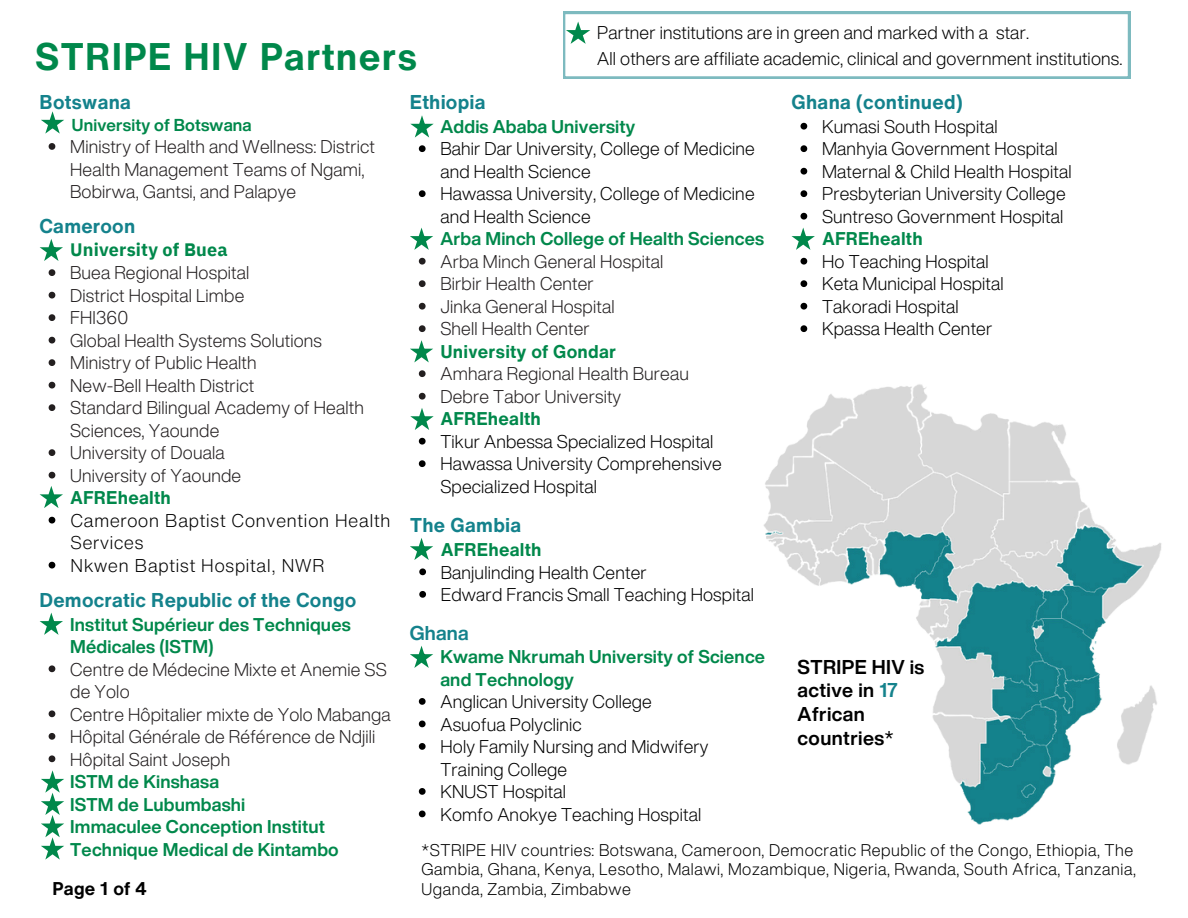
<style>
.page{position:relative;width:1188px;height:918px;background:#fff}
.page>*{position:absolute;margin:0;border:0;box-sizing:border-box;transform-origin:0 0}
.t1{font:700 37.5px "Helvetica Now Text";letter-spacing:.035em;color:#00884b}
.t2{font:700 19.5px "Helvetica Now Text";letter-spacing:.01em;color:#14828c}
.t3{font:700 19.5px/23.7px "Helvetica Now Display";letter-spacing:.02em;color:#000}
.t4{font:700 19.5px "Helvetica Now Display";letter-spacing:.01em;color:#14828c}
.t5{font:300 18px/22.5px "Helvetica Now Display";letter-spacing:.01em;color:#000}
.t6{font:300 18px/22.5px "Helvetica Now Display";letter-spacing:.01em;color:#231f20}
.t7{font:700 18px/22.5px "Helvetica Now Display";letter-spacing:.01em;color:#00884b}
.t8{font:300 18px/22.5px "Helvetica Now Text";letter-spacing:.01em;color:#000}
.t9{font:700 18px "Helvetica Now Text";letter-spacing:.01em;color:#00884b}
.t10{font:700 18px "IBM Plex Sans";letter-spacing:.01em;color:#00884b}
.t11{font:700 18px "Helvetica Now Text";letter-spacing:.01em;color:#000}
.t12{font:700 16.8px "Helvetica Now Display";letter-spacing:.01em;color:#00884b}
.t13{font:300 16.5px/19.2px "Helvetica Now Display";letter-spacing:.035em;color:#000}
.s1{color:#14828c}
.s2{font-weight:400}
</style>
<div class="page">
<svg style="left:563px;top:12px;width:567px;height:66px"></svg>
<svg style="left:49px;top:143px;width:6px;height:7px"></svg>
<svg style="left:41px;top:111px;width:23px;height:23px"></svg>
<svg style="left:49px;top:269px;width:6px;height:7px"></svg>
<svg style="left:49px;top:292px;width:6px;height:7px"></svg>
<svg style="left:49px;top:314px;width:6px;height:7px"></svg>
<svg style="left:49px;top:337px;width:6px;height:7px"></svg>
<svg style="left:49px;top:359px;width:6px;height:7px"></svg>
<svg style="left:49px;top:382px;width:6px;height:7px"></svg>
<svg style="left:49px;top:404px;width:6px;height:7px"></svg>
<svg style="left:49px;top:449px;width:6px;height:7px"></svg>
<svg style="left:49px;top:472px;width:6px;height:7px"></svg>
<svg style="left:49px;top:517px;width:6px;height:7px"></svg>
<svg style="left:49px;top:562px;width:6px;height:7px"></svg>
<svg style="left:40px;top:239px;width:23px;height:22px"></svg>
<svg style="left:40px;top:486px;width:23px;height:22px"></svg>
<svg style="left:801px;top:123px;width:6px;height:7px"></svg>
<svg style="left:801px;top:145px;width:6px;height:7px"></svg>
<svg style="left:801px;top:168px;width:6px;height:7px"></svg>
<svg style="left:801px;top:190px;width:6px;height:7px"></svg>
<svg style="left:801px;top:213px;width:6px;height:7px"></svg>
<svg style="left:792px;top:228px;width:23px;height:22px"></svg>
<svg style="left:801px;top:258px;width:6px;height:7px"></svg>
<svg style="left:801px;top:280px;width:6px;height:7px"></svg>
<svg style="left:801px;top:303px;width:6px;height:7px"></svg>
<svg style="left:801px;top:325px;width:6px;height:7px"></svg>
<svg style="left:419px;top:568px;width:7px;height:7px"></svg>
<svg style="left:419px;top:591px;width:7px;height:7px"></svg>
<svg style="left:410px;top:538px;width:23px;height:22px"></svg>
<svg style="left:49px;top:665px;width:6px;height:7px"></svg>
<svg style="left:49px;top:710px;width:6px;height:7px"></svg>
<svg style="left:49px;top:733px;width:6px;height:7px"></svg>
<svg style="left:49px;top:755px;width:6px;height:7px"></svg>
<svg style="left:40px;top:613px;width:23px;height:22px"></svg>
<svg style="left:41px;top:770px;width:23px;height:90px"></svg>
<img style="left:763px;top:384px;width:399px;height:441px">
<svg style="left:419px;top:698px;width:7px;height:7px"></svg>
<svg style="left:419px;top:721px;width:7px;height:6px"></svg>
<svg style="left:419px;top:743px;width:7px;height:7px"></svg>
<svg style="left:419px;top:788px;width:7px;height:7px"></svg>
<svg style="left:419px;top:811px;width:7px;height:6px"></svg>
<svg style="left:410px;top:646px;width:23px;height:22px"></svg>
<svg style="left:419px;top:145px;width:7px;height:7px"></svg>
<svg style="left:419px;top:190px;width:7px;height:7px"></svg>
<svg style="left:419px;top:258px;width:7px;height:7px"></svg>
<svg style="left:419px;top:280px;width:7px;height:7px"></svg>
<svg style="left:419px;top:303px;width:7px;height:7px"></svg>
<svg style="left:419px;top:325px;width:7px;height:7px"></svg>
<svg style="left:419px;top:370px;width:7px;height:7px"></svg>
<svg style="left:419px;top:393px;width:7px;height:7px"></svg>
<svg style="left:419px;top:438px;width:7px;height:7px"></svg>
<svg style="left:419px;top:460px;width:7px;height:7px"></svg>
<svg style="left:410px;top:115px;width:24px;height:23px"></svg>
<svg style="left:410px;top:408px;width:24px;height:22px"></svg>
<svg style="left:410px;top:228px;width:23px;height:22px"></svg>
<svg style="left:410px;top:340px;width:23px;height:22px"></svg>
<p class="t1" style="left:35px;top:28px;width:384px">STRIPE HIV Partners</p>
<h1 class="t5" style="left:597px;top:21px;width:433px">Partner institutions are in green and marked with a star.</h1>
<h3 class="t5" style="left:597px;top:47px;width:527px">All others are affiliate academic, clinical and government institutions.</h3>
<h3 class="t2" style="left:40px;top:88px;width:93px">Botswana</h3>
<h2 class="t12" style="left:72px;top:112px;width:181px">University of Botswana</h2>
<p class="t6" style="left:70px;top:135px;width:306px">Ministry of Health and Wellness: District<br>Health Management Teams of Ngami,<br>Bobirwa, Gantsi, and Palapye</p>
<p class="t2" style="left:40px;top:212px;width:97px">Cameroon</p>
<h2 class="t10" style="left:70px;top:237px;width:159px">University of Buea</h2>
<p class="t6" style="left:70px;top:261px;width:181px">Buea Regional Hospital</p>
<p class="t6" style="left:70px;top:284px;width:176px">District Hospital Limbe</p>
<p class="t6" style="left:70px;top:306px;width:60px">FHI360</p>
<p class="t6" style="left:70px;top:329px;width:253px">Global Health Systems Solutions</p>
<p class="t6" style="left:70px;top:351px;width:188px">Ministry of Public Health</p>
<p class="t6" style="left:70px;top:374px;width:186px">New-Bell Health District</p>
<p class="t6" style="left:70px;top:396px;width:295px">Standard Bilingual Academy of Health<br>Sciences, Yaounde</p>
<p class="t6" style="left:70px;top:441px;width:156px">University of Douala</p>
<p class="t6" style="left:70px;top:464px;width:173px">University of Yaounde</p>
<p class="t9" style="left:70px;top:484px;width:102px">AFREhealth</p>
<p class="t8" style="left:70px;top:509px;width:322px">Cameroon Baptist Convention Health<br>Services</p>
<p class="t8" style="left:70px;top:554px;width:256px">Nkwen Baptist Hospital, NWR</p>
<p class="t2" style="left:410px;top:88px;width:77px">Ethiopia</p>
<p class="t7" style="left:440px;top:115px;width:196px">Addis Ababa University</p>
<p class="t5" style="left:440px;top:137px;width:316px">Bahir Dar University, College of Medicine and Health Science</p>
<h3 class="t5" style="left:440px;top:182px;width:316px">Hawassa University, College of Medicine and Health Science</h3>
<h2 class="t7" style="left:440px;top:227px;width:325px">Arba Minch College of Health Sciences</h2>
<p class="t6" style="left:440px;top:250px;width:224px">Arba Minch General Hospital</p>
<p class="t6" style="left:440px;top:272px;width:155px">Birbir Health Center</p>
<p class="t6" style="left:440px;top:295px;width:176px">Jinka General Hospital</p>
<h2 class="t6" style="left:440px;top:317px;width:151px">Shell Health Center</h2>
<p class="t9" style="left:440px;top:338px;width:177px">University of Gondar</p>
<p class="t6" style="left:440px;top:362px;width:250px">Amhara Regional Health Bureau</p>
<p class="t6" style="left:440px;top:385px;width:182px">Debre Tabor University</p>
<p class="t9" style="left:440px;top:405px;width:102px">AFREhealth</p>
<p class="t5" style="left:440px;top:430px;width:275px">Tikur Anbessa Specialized Hospital</p>
<p class="t5" style="left:440px;top:452px;width:283px">Hawassa University Comprehensive<br>Specialized Hospital</p>
<p class="t2" style="left:410px;top:511px;width:112px">The Gambia</p>
<p class="t9" style="left:441px;top:536px;width:102px">AFREhealth</p>
<p class="t5" style="left:441px;top:561px;width:207px">Banjulinding Health Center</p>
<p class="t2" style="left:792px;top:88px;width:173px">Ghana (continued)</p>
<p class="t5" style="left:822px;top:115px;width:177px">Kumasi South Hospital</p>
<p class="t5" style="left:822px;top:137px;width:237px">Manhyia Government Hospital</p>
<p class="t5" style="left:822px;top:160px;width:251px">Maternal &amp; Child Health Hospital</p>
<p class="t5" style="left:822px;top:182px;width:245px">Presbyterian University College</p>
<p class="t5" style="left:822px;top:205px;width:243px">Suntreso Government Hospital</p>
<p class="t9" style="left:822px;top:225px;width:102px">AFREhealth</p>
<p class="t5" style="left:822px;top:250px;width:168px">Ho Teaching Hospital</p>
<h2 class="t5" style="left:822px;top:272px;width:183px">Keta Municipal Hospital</h2>
<p class="t5" style="left:822px;top:295px;width:138px">Takoradi Hospital</p>
<p class="t5" style="left:822px;top:317px;width:172px">Kpassa Health Center</p>
<p class="t2" style="left:40px;top:585px;width:318px">Democratic Republic of the Congo</p>
<p class="t5" style="left:441px;top:583px;width:315px">Edward Francis Small Teaching Hospital</p>
<p class="t7" style="left:70px;top:613px;width:282px">Institut Supérieur des Techniques<br>Médicales (ISTM)</p>
<p class="t6" style="left:70px;top:658px;width:318px">Centre de Médecine Mixte et Anemie SS de Yolo</p>
<p class="t6" style="left:70px;top:703px;width:322px">Centre Hôpitalier mixte de Yolo Mabanga</p>
<p class="t6" style="left:70px;top:725px;width:307px">Hôpital Générale de Référence de Ndjili</p>
<p class="t6" style="left:70px;top:748px;width:162px">Hôpital Saint Joseph</p>
<p class="t7" style="left:70px;top:770px;width:150px">ISTM de Kinshasa</p>
<p class="t7" style="left:70px;top:793px;width:177px">ISTM de Lubumbashi</p>
<p class="t7" style="left:70px;top:815px;width:256px">Immaculee Conception Institut</p>
<h2 class="t7" style="left:70px;top:838px;width:270px">Technique Medical de Kintambo</h2>
<p class="t4" style="left:410px;top:618px;width:60px">Ghana</p>
<p class="t7" style="left:440px;top:645px;width:326px">Kwame Nkrumah University of Science and Technology</p>
<p class="t5" style="left:440px;top:690px;width:213px">Anglican University College</p>
<p class="t5" style="left:440px;top:713px;width:143px">Asuofua Polyclinic</p>
<p class="t5" style="left:440px;top:735px;width:270px">Holy Family Nursing and Midwifery<br>Training College</p>
<p class="t5" style="left:440px;top:780px;width:127px">KNUST Hospital</p>
<p class="t5" style="left:440px;top:803px;width:262px">Komfo Anokye Teaching Hospital</p>
<p class="t3" style="left:798px;top:655px;width:128px">STRIPE HIV is active in <span class="s1">17<br></span>African countries<span class="s2">*</span></p>
<h2 class="t13" style="left:422px;top:840px;width:716px">*STRIPE HIV countries: Botswana, Cameroon, Democratic Republic of the Congo, Ethiopia, The<br>Gambia, Ghana, Kenya, Lesotho, Malawi, Mozambique, Nigeria, Rwanda, South Africa, Tanzania,</h2>
<p class="t11" style="left:53px;top:875px;width:96px">Page 1 of 4</p>
<h2 class="t13" style="left:422px;top:879px;width:211px">Uganda, Zambia, Zimbabwe</h2>
</div>
